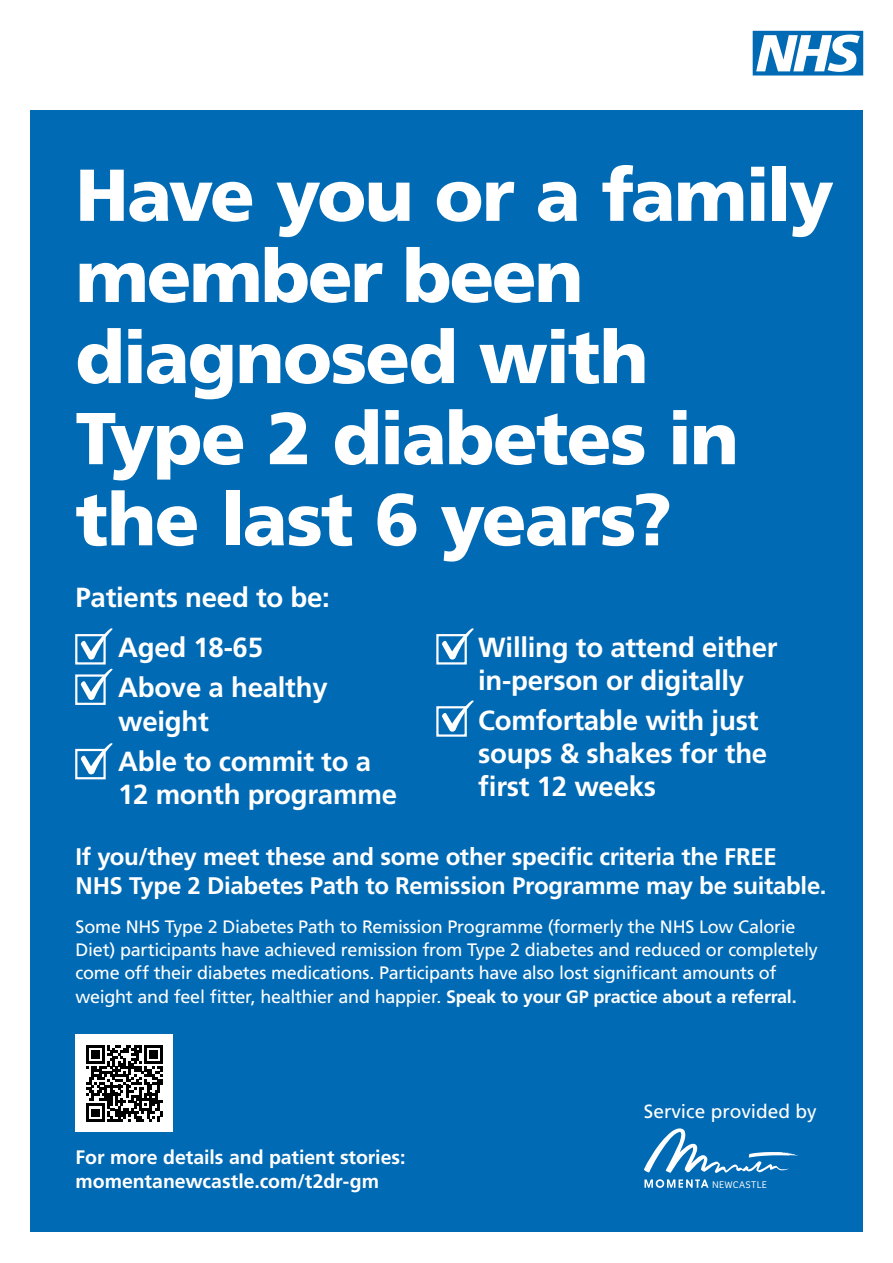
<style>
.page{position:relative;width:893px;height:1263px;background:#fff}
.page>*{position:absolute;margin:0;border:0;box-sizing:border-box;transform-origin:0 0}
.t1{font:900 73.35px/81.2px "Frutiger LT Pro";letter-spacing:-.025em;color:#fff}
.t2{font:700 27.6px/33.2px "Frutiger LT Pro";letter-spacing:-.01em;color:#fff}
.t3{font:700 24px/28.8px "Frutiger LT Pro";letter-spacing:-.015em;color:#fff}
.t4{font:700 19.5px "Frutiger LT Pro";letter-spacing:-.005em;color:#fff}
.t5{font:19.05px "Frutiger LT Pro";color:#fff}
.t6{font:18px/23.2px "Frutiger LT Pro";letter-spacing:-.015em;color:#fff}
.t7{font:300 10.05px "Bree";letter-spacing:.035em;color:#fff}
.s1{font-weight:700}
</style>
<div class="page">
<div style="left:30px;top:111px;width:833px;height:1121px;background:#006ab4"></div>
<svg style="left:644px;top:1179px;width:65px;height:9px"></svg>
<svg style="left:644px;top:1128px;width:154px;height:45px"></svg>
<div style="left:76px;top:1034px;width:97px;height:98px;background:#fff"></div>
<svg style="left:86px;top:1045px;width:77px;height:77px"></svg>
<div style="left:75px;top:634px;width:31px;height:30px;border:2px solid #fff"></div>
<svg style="left:80px;top:628px;width:33px;height:32px"></svg>
<div style="left:75px;top:674px;width:31px;height:31px;border:2px solid #fff"></div>
<svg style="left:80px;top:668px;width:33px;height:33px"></svg>
<div style="left:75px;top:749px;width:31px;height:30px;border:2px solid #fff"></div>
<svg style="left:80px;top:743px;width:33px;height:32px"></svg>
<div style="left:436px;top:634px;width:31px;height:30px;border:2px solid #fff"></div>
<svg style="left:441px;top:628px;width:33px;height:32px"></svg>
<div style="left:436px;top:706px;width:31px;height:31px;border:2px solid #fff"></div>
<svg style="left:441px;top:700px;width:33px;height:32px"></svg>
<svg style="left:753px;top:31px;width:110px;height:45px"></svg>
<p class="t1" style="left:76px;top:154px;width:760px">Have you or a family member been diagnosed with<br>Type 2 diabetes in the last 6 years?</p>
<p class="t2" style="left:76px;top:580px;width:256px">Patients need to be:</p>
<p class="t2" style="left:118px;top:630px;width:146px">Aged 18-65</p>
<p class="t2" style="left:118px;top:671px;width:211px">Above a healthy weight</p>
<p class="t2" style="left:118px;top:745px;width:280px">Able to commit to a<br>12 month programme</p>
<p class="t2" style="left:478px;top:630px;width:301px">Willing to attend either in-person or digitally</p>
<p class="t2" style="left:478px;top:703px;width:291px">Comfortable with just soups &amp; shakes for the first 12 weeks</p>
<p class="t3" style="left:76px;top:842px;width:753px">If you/they meet these and some other specific criteria the FREE<br>NHS Type 2 Diabetes Path to Remission Programme may be suitable.</p>
<p class="t6" style="left:76px;top:915px;width:744px">Some NHS Type 2 Diabetes Path to Remission Programme (formerly the NHS Low Calorie Diet) participants have achieved remission from Type 2 diabetes and reduced or completely come off their diabetes medications. Participants have also lost significant amounts of weight and feel fitter, healthier and happier. <span class="s1">Speak to your GP practice about a referral.</span></p>
<p class="t4" style="left:76px;top:1146px;width:331px">For more details and patient stories:</p>
<p class="t4" style="left:76px;top:1169px;width:305px">momentanewcastle.com/t2dr-gm</p>
<p class="t5" style="left:644px;top:1100px;width:174px">Service provided by</p>
<p class="t7" style="left:712px;top:1178px;width:56px">NEWCASTLE</p>
</div>
